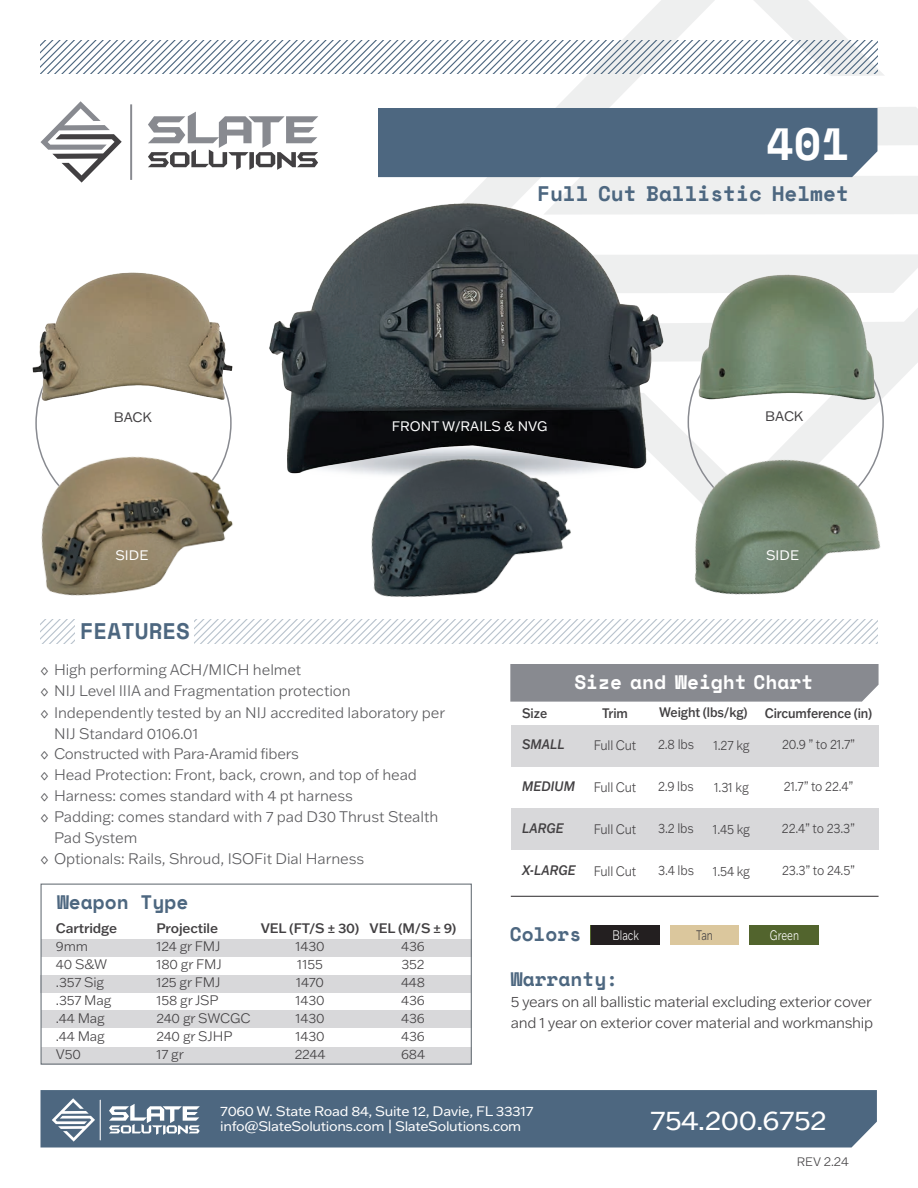
<style>
.page{position:relative;width:918px;height:1188px;background:#fff}
.page>*{position:absolute;margin:0;border:0;box-sizing:border-box;transform-origin:0 0}
.t1{font:700 45px "Space Mono";color:#fff}
.t2{font:27px "Franklin Gothic ATF";letter-spacing:-.015em;color:#fff;scale:1.05 1}
.t3{font:700 22.5px "Space Mono";color:#4d6780}
.t4{font:700 21px "Space Mono";color:#4d6780}
.t5{font:700 19.5px "Space Mono";color:#4d6780}
.t6{font:700 19.5px "Space Mono";color:#fff}
.t7{font:300 15px "Franklin Gothic ATF";letter-spacing:-.005em;color:#59595c}
.t8{font:300 15px/21px "Franklin Gothic ATF";letter-spacing:-.02em;color:#424042}
.t9{font:300 13.5px/18px "Franklin Gothic ATF";letter-spacing:-.01em;color:#424042}
.t10{font:300 13.5px "Franklin Gothic ATF";letter-spacing:-.01em;color:#424042;scale:.9 1}
.t11{font:13.5px/15px "Franklin Gothic ATF";letter-spacing:-.025em;color:#fff;scale:1.05 1}
.t12{font:500 13.5px "Franklin Gothic ATF";letter-spacing:-.01em;color:#424042}
.t13{font:500 13.5px "Franklin Gothic ATF";letter-spacing:-.01em;color:#424042;scale:.9 1}
.t14{font:italic 500 13.5px "Franklin Gothic ATF";color:#424042;scale:.9 1}
.t15{font:13.5px "Franklin Gothic ATF";color:#fff}
.t16{font:13.5px "Franklin Gothic ATF";letter-spacing:-.025em;color:#fff}
.t17{font:300 13.5px "Franklin Gothic ATF";color:#fff;scale:.75 1}
.t18{font:13.5px "Franklin Gothic ATF";letter-spacing:-.015em;color:#424042}
.t19{font:300 13.5px "Franklin Gothic ATF";letter-spacing:-.01em;color:#424042;scale:.75 1}
.t20{font:300 12px "Franklin Gothic ATF";color:#424042}
</style>
<div class="page">
<img style="left:36px;top:433px;width:219px;height:187px">
<svg style="left:682px;top:308px;width:236px;height:119px"></svg>
<svg style="left:430px;top:0;width:488px;height:293px"></svg>
<div style="left:378px;top:108px;width:500px;height:69px;background:#4d6780"></div>
<svg style="left:41px;top:101px;width:81px;height:82px"></svg>
<hr style="left:130px;top:104px;width:2px;height:76px;background:#888a90">
<svg style="left:148px;top:112px;width:170px;height:58px"></svg>
<div style="left:40px;top:1090px;width:837px;height:58px;background:#4d6780"></div>
<svg style="left:52px;top:1098px;width:43px;height:44px"></svg>
<hr style="left:100px;top:1100px;width:1px;height:40px;background:#fff">
<svg style="left:109px;top:1104px;width:91px;height:31px"></svg>
<img style="left:237px;top:190px;width:445px;height:294px">
<div style="left:510px;top:664px;width:369px;height:38px;background:#888a90"></div>
<hr style="left:511px;top:896px;width:368px;height:1px;background:#424042">
<div style="left:511px;top:726px;width:368px;height:41px;background:#d8d8da"></div>
<div style="left:511px;top:809px;width:368px;height:41px;background:#d8d8da"></div>
<img style="left:32px;top:253px;width:221px;height:178px">
<img style="left:692px;top:260px;width:188px;height:149px">
<img style="left:672px;top:427px;width:212px;height:217px">
<img style="left:341px;top:422px;width:244px;height:198px">
<div style="left:590px;top:925px;width:70px;height:19px;background:#52642d"></div>
<div style="left:591px;top:925px;width:69px;height:19px;background:#231f20"></div>
<div style="left:670px;top:925px;width:69px;height:19px;background:#dbc79d"></div>
<div style="left:749px;top:925px;width:69px;height:19px;background:#52642d"></div>
<svg style="left:40px;top:40px;width:838px;height:33px"></svg>
<svg style="left:40px;top:620px;width:838px;height:23px"></svg>
<div style="left:76px;top:614px;width:118px;height:34px;background:#fff"></div>
<div style="left:41px;top:1011px;width:431px;height:17px;background:#d8d8da"></div>
<div style="left:40px;top:975px;width:431px;height:17px;background:#d8d8da"></div>
<div style="left:41px;top:939px;width:431px;height:17px;background:#d8d8da"></div>
<div style="left:41px;top:1047px;width:431px;height:18px;background:#d8d8da"></div>
<div style="left:40px;top:884px;width:432px;height:181px;border:1px solid #6c747b"></div>
<h1 class="t1" style="left:766px;top:109px;width:84px">401</h1>
<p class="t18" style="left:114px;top:408px;width:40px">BACK</p>
<p class="t16" style="left:115px;top:547px;width:34px">SIDE</p>
<h3 class="t3" style="left:80px;top:614px;width:112px">FEATURES</h3>
<h3 class="t4" style="left:537px;top:177px;width:313px">Full Cut Ballistic Helmet</h3>
<p class="t15" style="left:392px;top:418px;width:157px">FRONT W/RAILS &amp; NVG</p>
<p class="t18" style="left:765px;top:408px;width:40px">BACK</p>
<p class="t16" style="left:769px;top:541px;width:34px">SIDE</p>
<p class="t16" style="left:766px;top:547px;width:34px">SIDE</p>
<p class="t7" style="left:40px;top:660px;width:262px">◊ High performing ACH/MICH helmet</p>
<p class="t7" style="left:40px;top:681px;width:312px">◊ NIJ Level lIIA and Fragmentation protection</p>
<p class="t7" style="left:40px;top:703px;width:406px">◊ Independently tested by an NIJ accredited laboratory per</p>
<p class="t7" style="left:54px;top:724px;width:146px">NIJ Standard 0106.01</p>
<p class="t7" style="left:40px;top:744px;width:260px">◊ Constructed with Para-Aramid fibers</p>
<p class="t7" style="left:40px;top:765px;width:378px">◊ Head Protection: Front, back, crown, and top of head</p>
<p class="t7" style="left:40px;top:786px;width:314px">◊ Harness: comes standard with 4 pt harness</p>
<p class="t7" style="left:40px;top:807px;width:399px">◊ Padding: comes standard with 7 pad D30 Thrust Stealth</p>
<p class="t7" style="left:54px;top:828px;width:85px">Pad System</p>
<p class="t7" style="left:40px;top:849px;width:325px">◊ Optionals: Rails, Shroud, ISOFit Dial Harness</p>
<h3 class="t5" style="left:57px;top:887px;width:133px">Weapon Type</h3>
<p class="t12" style="left:56px;top:919px;width:63px">Cartridge</p>
<p class="t9" style="left:56px;top:937px;width:57px">9mm<br>40 S&amp;W .357 Sig .357 Mag .44 Mag .44 Mag<br>V50</p>
<p class="t12" style="left:156px;top:919px;width:63px">Projectile</p>
<p class="t9" style="left:156px;top:937px;width:96px">124 gr FMJ<br>180 gr FMJ<br>125 gr FMJ<br>158 gr JSP<br>240 gr SWCGC<br>240 gr SJHP<br>17 gr</p>
<p class="t12" style="left:261px;top:919px;width:100px">VEL (FT/S ± 30)</p>
<p class="t9" style="left:295px;top:937px;width:32px">1430<br>1155<br>1470<br>1430<br>1430<br>1430<br>2244</p>
<p class="t12" style="left:370px;top:920px;width:88px">VEL (M/S ± 9)</p>
<p class="t9" style="left:401px;top:937px;width:25px;text-align:justify">436<br>352<br>448<br>436<br>436<br>436<br>684</p>
<h3 class="t6" style="left:574px;top:667px;width:240px">Size and Weight Chart</h3>
<p class="t13" style="left:522px;top:704px;width:29px">Size</p>
<p class="t13" style="left:659px;top:703px;width:100px">Weight (lbs/kg)</p>
<p class="t14" style="left:522px;top:735px;width:49px">SMALL</p>
<p class="t14" style="left:522px;top:777px;width:60px">MEDIUM</p>
<p class="t14" style="left:522px;top:819px;width:48px">LARGE</p>
<p class="t14" style="left:522px;top:861px;width:61px">X-LARGE</p>
<p class="t13" style="left:602px;top:704px;width:30px">Trim</p>
<p class="t10" style="left:594px;top:736px;width:49px">Full Cut</p>
<p class="t10" style="left:594px;top:778px;width:49px">Full Cut</p>
<p class="t10" style="left:594px;top:820px;width:49px">Full Cut</p>
<p class="t10" style="left:594px;top:862px;width:49px">Full Cut</p>
<p class="t10" style="left:658px;top:735px;width:42px">2.8 lbs</p>
<p class="t10" style="left:658px;top:777px;width:41px">2.9 lbs</p>
<p class="t10" style="left:658px;top:819px;width:41px">3.2 lbs</p>
<p class="t10" style="left:658px;top:861px;width:41px">3.4 lbs</p>
<p class="t10" style="left:713px;top:736px;width:42px">1.27 kg</p>
<p class="t10" style="left:714px;top:778px;width:40px">1.31 kg</p>
<p class="t10" style="left:713px;top:820px;width:43px">1.45 kg</p>
<p class="t10" style="left:713px;top:862px;width:43px">1.54 kg</p>
<p class="t13" style="left:765px;top:704px;width:121px">Circumference (in)</p>
<p class="t10" style="left:782px;top:736px;width:82px">20.9 ” to 21.7”</p>
<p class="t10" style="left:784px;top:778px;width:79px">21.7” to 22.4”</p>
<p class="t10" style="left:782px;top:820px;width:83px">22.4” to 23.3”</p>
<p class="t10" style="left:782px;top:862px;width:83px">23.3” to 24.5”</p>
<h3 class="t5" style="left:510px;top:919px;width:73px">Colors</h3>
<p class="t17" style="left:613px;top:926px;width:37px">Black</p>
<p class="t19" style="left:696px;top:926px;width:24px">Tan</p>
<p class="t17" style="left:770px;top:926px;width:40px">Green</p>
<h3 class="t5" style="left:511px;top:964px;width:109px">Warranty:</h3>
<p class="t8" style="left:511px;top:990px;width:364px">5 years on all ballistic material excluding exterior cover and 1 year on exterior cover material and workmanship</p>
<p class="t11" style="left:220px;top:1103px;width:300px">7060 W. State Road 84, Suite 12, Davie, FL 33317 info@SlateSolutions.com | SlateSolutions.com</p>
<h2 class="t2" style="left:650px;top:1103px;width:170px">754.200.6752</h2>
<p class="t20" style="left:797px;top:1154px;width:54px">REV 2.24</p>
</div>
